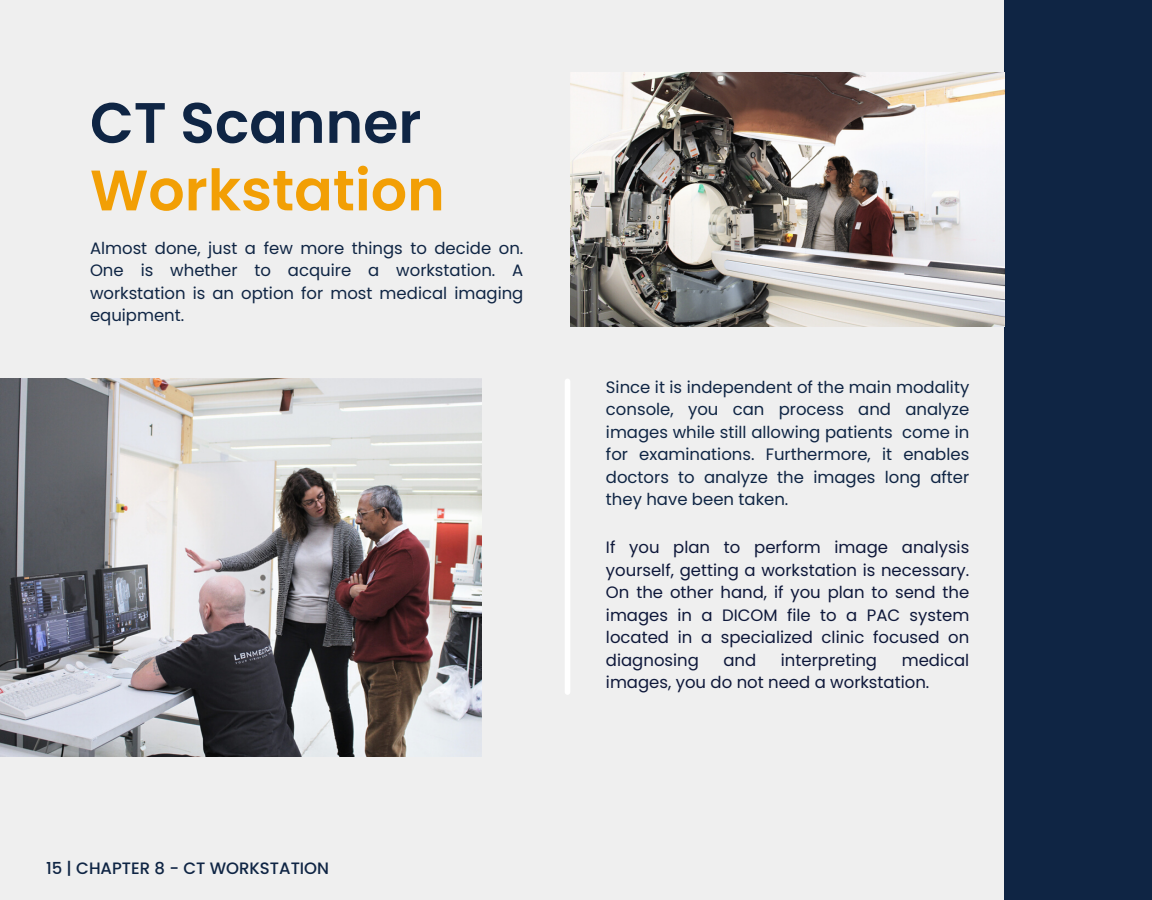
<style>
.page{position:relative;width:1152px;height:900px;background:#efefef}
.page>*{position:absolute;margin:0;border:0;box-sizing:border-box;transform-origin:0 0}
.t1{font:600 57px "Poppins";color:#f29f05}
.t2{font:600 57px "Poppins";color:#0f2544}
.t3{font:16.5px/22.5px "Poppins";color:#0f2544;text-align:justify}
.t4{font:16.5px/22.5px "Poppins";color:#0e183a;text-align:justify}
.t5{font:500 16.5px "Poppins";color:#0f2544}
</style>
<div class="page">
<div style="left:1005px;top:0;width:147px;height:900px;background:#0f2544"></div>
<img style="left:570px;top:72px;width:435px;height:254px">
<div style="left:565px;top:381px;width:5px;height:311px;background:#fff"></div>
<img style="left:0;top:379px;width:482px;height:378px">
<p class="t2" style="left:90px;top:83px;width:333px">CT Scanner</p>
<p class="t1" style="left:90px;top:151px;width:356px">Workstation</p>
<p class="t3" style="left:90px;top:237px;width:435px">Almost done, just a few more things to decide on.<br>One is whether to acquire a workstation. A workstation is an option for most medical imaging equipment.</p>
<p class="t5" style="left:46px;top:857px;width:285px">15 | CHAPTER 8 - CT WORKSTATION</p>
<p class="t3" style="left:606px;top:376px;width:365px">Since it is independent of the main modality console, you can process and analyze images while still allowing patients come in for examinations. Furthermore, it enables doctors to analyze the images long after they have been taken.</p>
<p class="t4" style="left:606px;top:536px;width:365px">If you plan to perform image analysis yourself, getting a workstation is necessary.<br>On the other hand, if you plan to send the images in a DICOM file to a PAC system located in a specialized clinic focused on diagnosing</p>
<p class="t4" style="left:606px;top:649px;width:365px;text-indent:296px">medical images, you do not need a workstation.</p>
<p class="t4" style="left:723px;top:649px;width:34px">and</p>
<p class="t4" style="left:781px;top:649px;width:98px">interpreting</p>
</div>
